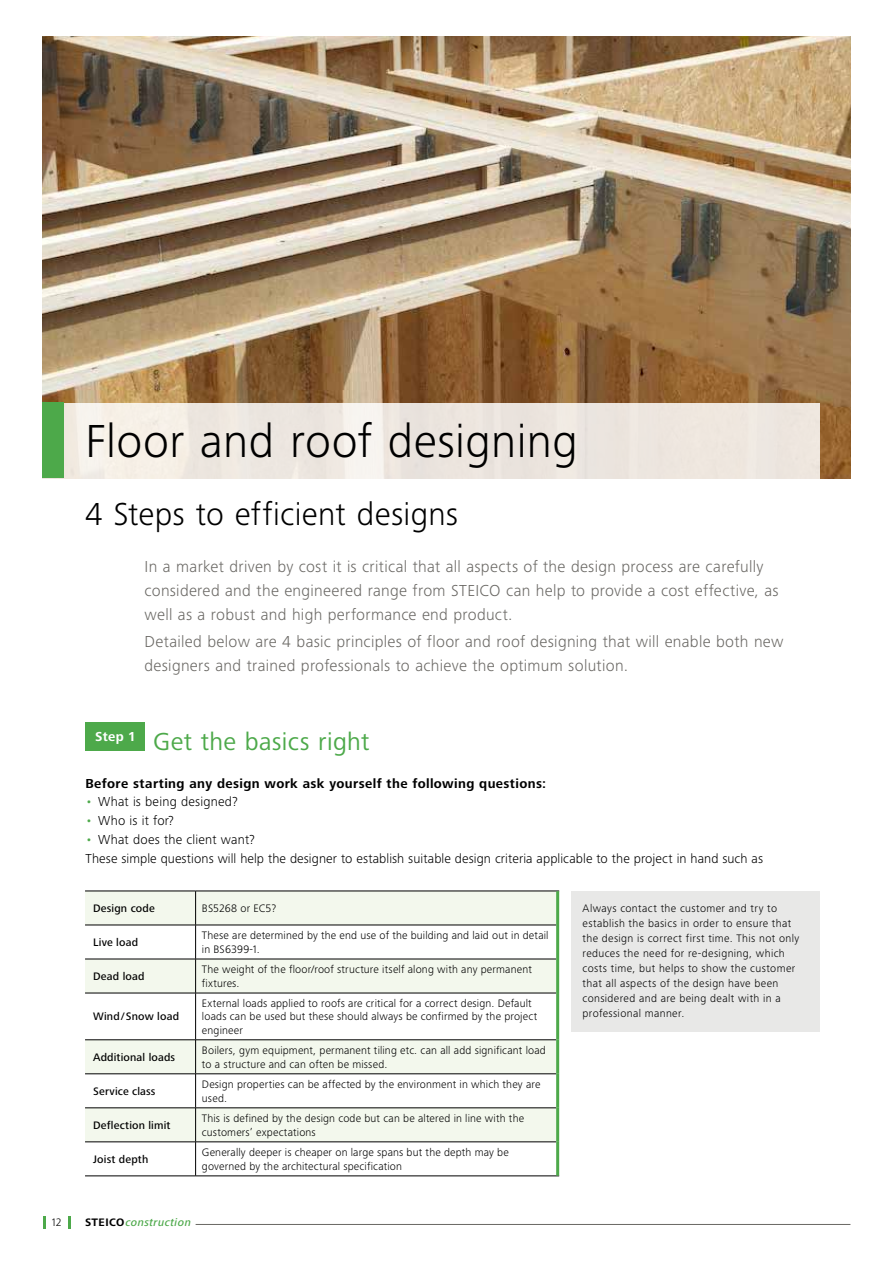
<style>
.page{position:relative;width:893px;height:1263px;background:#fff}
.page>*{position:absolute;margin:0;border:0;box-sizing:border-box;transform-origin:0 0}
._4_0_Intro-Headline{font:300 48px "Frutiger Next LTW1 G";letter-spacing:.005em;color:#000}
._4_0_Intro-Subline{font:300 33px "Frutiger Next LTW1 G";letter-spacing:.01em;color:#000}
._5_0_Kapitel-Headlin{font:25.5px "Frutiger Next LTW1 G";letter-spacing:.015em;color:#4da94a}
._4_0_Intro{font:300 16.5px/24px "Frutiger Next LTW1 G";letter-spacing:.02em;color:#6a6864}
._1_0_Copy__englisch{font:300 13.5px "Frutiger Next LTW1 G";letter-spacing:.01em;color:#000}
._1_4_Copy_Bold{font:700 13.5px "Frutiger Next LTW1 G";letter-spacing:.03em;color:#000}
._1_2_Copy_Bulletpoin{font:300 13.5px "Frutiger Next LTW1 G";letter-spacing:.02em;color:#000}
._1_4_Copy_Bold-2{font:700 13.5px "Frutiger Next LTW1 G";color:#fff}
._3_0_Table_small{font:300 11.25px/13.5px "Frutiger Next LTW1 G";letter-spacing:.015em;color:#000}
._2_0_Copy_Marginalie{font:300 11.25px/15px "Frutiger Next LTW1 G";letter-spacing:.035em;color:#000}
._3_1_Table_Headline{font:500 11.25px "Frutiger Next LTW1 G";letter-spacing:.015em;color:#000}
.t1{font:italic 500 11.25px "Frutiger Next LTW1 G";letter-spacing:.035em;color:#4da94a}
.s1{font-style:italic;color:#4da94a}
.s2{font-weight:700;font-style:normal;color:#000}
</style>
<div class="page">
<hr style="left:196px;top:1224px;width:654px;height:1px;background:#6a6864">
<svg style="left:43px;top:1216px;width:2px;height:13px"></svg>
<svg style="left:68px;top:1216px;width:3px;height:13px"></svg>
<div style="left:571px;top:891px;width:249px;height:140px;background:#e8e8e7"></div>
<div style="left:85px;top:722px;width:60px;height:28px;background:#4da94a"></div>
<svg style="left:85px;top:892px;width:471px;height:249px;fill:#f3f8ed"></svg>
<hr style="left:85px;top:925px;width:111px;height:1px;background:#000">
<hr style="left:196px;top:925px;width:360px;height:1px;background:#000">
<hr style="left:85px;top:959px;width:111px;height:1px;background:#000">
<hr style="left:196px;top:959px;width:360px;height:1px;background:#000">
<hr style="left:85px;top:993px;width:111px;height:1px;background:#000">
<hr style="left:196px;top:993px;width:360px;height:1px;background:#000">
<hr style="left:85px;top:1039px;width:111px;height:1px;background:#000">
<hr style="left:196px;top:1039px;width:360px;height:1px;background:#000">
<hr style="left:85px;top:1073px;width:111px;height:1px;background:#000">
<hr style="left:196px;top:1073px;width:360px;height:1px;background:#000">
<hr style="left:85px;top:1107px;width:111px;height:1px;background:#000">
<hr style="left:196px;top:1107px;width:360px;height:1px;background:#000">
<hr style="left:85px;top:1141px;width:111px;height:1px;background:#000">
<hr style="left:196px;top:1141px;width:360px;height:1px;background:#000">
<hr style="left:85px;top:891px;width:111px;height:1px;background:#000">
<hr style="left:85px;top:1175px;width:111px;height:1px;background:#000">
<hr style="left:196px;top:891px;width:363px;height:1px;background:#000">
<hr style="left:195px;top:891px;width:1px;height:34px;background:#000">
<hr style="left:195px;top:925px;width:1px;height:34px;background:#000">
<hr style="left:195px;top:959px;width:1px;height:34px;background:#000">
<hr style="left:195px;top:993px;width:1px;height:46px;background:#000">
<hr style="left:195px;top:1040px;width:1px;height:33px;background:#000">
<hr style="left:195px;top:1074px;width:1px;height:33px;background:#000">
<hr style="left:195px;top:1108px;width:1px;height:33px;background:#000">
<hr style="left:195px;top:1142px;width:1px;height:34px;background:#000">
<hr style="left:196px;top:1175px;width:363px;height:1px;background:#000">
<hr style="left:556px;top:891px;width:3px;height:34px;background:#4da94a">
<hr style="left:556px;top:925px;width:3px;height:34px;background:#4da94a">
<hr style="left:556px;top:959px;width:3px;height:34px;background:#4da94a">
<hr style="left:556px;top:993px;width:3px;height:47px;background:#4da94a">
<hr style="left:556px;top:1040px;width:3px;height:34px;background:#4da94a">
<hr style="left:556px;top:1074px;width:3px;height:34px;background:#4da94a">
<hr style="left:556px;top:1108px;width:3px;height:34px;background:#4da94a">
<hr style="left:556px;top:1142px;width:3px;height:34px;background:#4da94a">
<img style="left:43px;top:37px;width:807px;height:441px">
<svg style="left:43px;top:403px;width:777px;height:76px;background:#eee7e0"></svg>
<div style="left:43px;top:403px;width:21px;height:75px;background:#4da94a"></div>
<p class="_4_0_Intro-Headline" style="left:85px;top:413px;width:494px">Floor and roof designing</p>
<p class="_4_0_Intro-Subline" style="left:85px;top:495px;width:375px">4 Steps to efficient designs</p>
<p class="_4_0_Intro" style="left:145px;top:554px;width:636px">In a market driven by cost it is critical that all aspects of the design process are carefully considered and the engineered range from STEICO can help to provide a cost effective, as well as a robust and high performance end product.</p>
<p class="_4_0_Intro" style="left:145px;top:629px;width:640px">Detailed below are 4 basic principles of floor and roof designing that will enable both new designers and trained professionals to achieve the optimum solution.</p>
<p class="_1_4_Copy_Bold-2" style="left:95px;top:728px;width:41px">Step 1</p>
<p class="_5_0_Kapitel-Headlin" style="left:153px;top:727px;width:218px">Get the basics right</p>
<p class="_1_4_Copy_Bold" style="left:85px;top:775px;width:462px">Before starting any design work ask yourself the following questions:</p>
<p class="_1_2_Copy_Bulletpoin" style="left:85px;top:794px;width:154px"><span class="s1">•</span> What is being designed?</p>
<p class="_1_2_Copy_Bulletpoin" style="left:85px;top:813px;width:90px"><span class="s1">•</span> Who is it for?</p>
<p class="_1_2_Copy_Bulletpoin" style="left:85px;top:832px;width:171px"><span class="s1">•</span> What does the client want?</p>
<p class="_1_0_Copy__englisch" style="left:85px;top:850px;width:679px">These simple questions will help the designer to establish suitable design criteria applicable to the project in hand such as</p>
<p class="_3_1_Table_Headline" style="left:93px;top:902px;width:63px">Design code</p>
<p class="_3_0_Table_small" style="left:202px;top:901px;width:76px">BS5268 or EC5?</p>
<p class="_3_1_Table_Headline" style="left:93px;top:936px;width:46px">Live load</p>
<p class="_3_0_Table_small" style="left:202px;top:929px;width:348px">These are determined by the end use of the building and laid out in detail in BS6399-1.</p>
<p class="_3_1_Table_Headline" style="left:93px;top:970px;width:53px">Dead load</p>
<p class="_3_0_Table_small" style="left:202px;top:963px;width:331px">The weight of the floor/roof structure itself along with any permanent fixtures.</p>
<p class="_3_1_Table_Headline" style="left:93px;top:1010px;width:87px">Wind/Snow load</p>
<p class="_2_0_Copy_Marginalie" style="left:583px;top:901px;width:218px">Always contact the customer and try to establish the basics in order to ensure that the design is correct first time. This not only reduces the need for re-designing, which costs time, but helps to show the customer that all aspects of the design have been considered and are being dealt with in a professional manner.</p>
<p class="_3_0_Table_small" style="left:202px;top:996px;width:337px">External loads applied to roofs are critical for a correct design. Default loads can be used but these should always be confirmed by the project engineer</p>
<p class="_3_1_Table_Headline" style="left:93px;top:1051px;width:84px">Additional loads</p>
<p class="_3_0_Table_small" style="left:202px;top:1043px;width:345px">Boilers, gym equipment, permanent tiling etc. can all add significant load to a structure and can often be missed.</p>
<p class="_3_1_Table_Headline" style="left:93px;top:1085px;width:64px">Service class</p>
<p class="_3_0_Table_small" style="left:202px;top:1078px;width:340px">Design properties can be affected by the environment in which they are used.</p>
<p class="_3_1_Table_Headline" style="left:93px;top:1119px;width:79px">Deflection limit</p>
<p class="_3_0_Table_small" style="left:202px;top:1112px;width:324px">This is defined by the design code but can be altered in line with the customers’ expectations</p>
<p class="_3_1_Table_Headline" style="left:93px;top:1153px;width:57px">Joist depth</p>
<p class="_3_0_Table_small" style="left:202px;top:1146px;width:308px">Generally deeper is cheaper on large spans but the depth may be governed by the architectural specification</p>
<p class="_2_0_Copy_Marginalie" style="left:52px;top:1215px;width:12px">12</p>
<p class="t1" style="left:85px;top:1216px;width:107px"><span class="s2">STEICO</span>construction</p>
</div>
